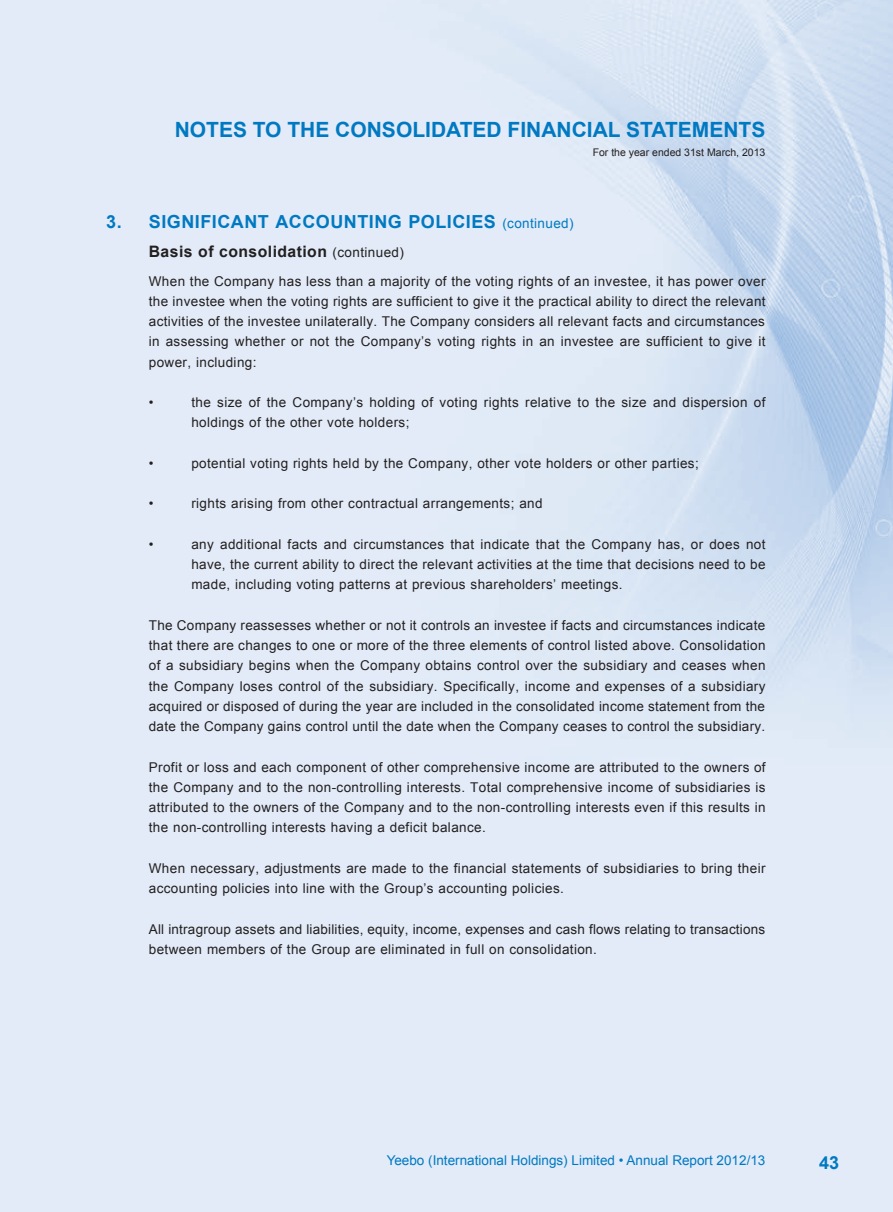
<style>
.page{position:relative;width:893px;height:1212px;background:#fff}
.page>*{position:absolute;margin:0;border:0;box-sizing:border-box;transform-origin:0 0}
.t1{font:700 21px "Arial";color:#0079c2}
.t2{font:700 18px "Arial";letter-spacing:.03em;color:#0079c2}
.t3{font:700 15.75px "Arial";letter-spacing:.03em;color:#231f20}
.t4{font:13.5px/20.2px "Arial";letter-spacing:.03em;color:#231f20;text-align:justify}
.t5{font:13.5px "Arial";color:#0079c2}
.t6{font:10.5px "Arial";color:#231f20}
.s1{font-weight:400;font-size:13.5px}
</style>
<div class="page">
<img style="left:0;top:0;width:893px;height:1212px">
<h1 class="t1" style="left:175px;top:116px;width:592px">NOTES TO THE CONSOLIDATED FINANCIAL STATEMENTS</h1>
<p class="t6" style="left:593px;top:145px;width:174px">For the year ended 31st March, 2013</p>
<h2 class="t2" style="left:106px;top:210px;width:469px">3. SIGNIFICANT ACCOUNTING POLICIES <span class="s1">(continued)</span></h2>
<p class="t3" style="left:149px;top:241px;width:257px">Basis of consolidation <span class="s1">(continued)</span></p>
<p class="t4" style="left:149px;top:271px;width:618px">When the Company has less than a majority of the voting rights of an investee, it has power over the investee when the voting rights are sufficient to give it the practical ability to direct the relevant activities of the investee unilaterally. The Company considers all relevant facts and circumstances in assessing whether or not the Company’s voting rights in an investee are sufficient to give it power, including:</p>
<p class="t4" style="left:149px;top:392px;width:6px">•</p>
<p class="t4" style="left:191px;top:392px;width:576px">the size of the Company’s holding of voting rights relative to the size and dispersion of holdings of the other vote holders;</p>
<p class="t4" style="left:149px;top:453px;width:6px">•</p>
<p class="t4" style="left:191px;top:453px;width:509px">potential voting rights held by the Company, other vote holders or other parties;</p>
<p class="t4" style="left:149px;top:494px;width:6px">•</p>
<p class="t4" style="left:191px;top:494px;width:353px">rights arising from other contractual arrangements; and</p>
<p class="t4" style="left:149px;top:534px;width:6px">•</p>
<p class="t4" style="left:191px;top:534px;width:576px">any additional facts and circumstances that indicate that the Company has, or does not have, the current ability to direct the relevant activities at the time that decisions need to be made, including voting patterns at previous shareholders’ meetings.</p>
<p class="t4" style="left:149px;top:615px;width:618px">The Company reassesses whether or not it controls an investee if facts and circumstances indicate that there are changes to one or more of the three elements of control listed above. Consolidation of a subsidiary begins when the Company obtains control over the subsidiary and ceases when the Company loses control of the subsidiary. Specifically, income and expenses of a subsidiary acquired or disposed of during the year are included in the consolidated income statement from the date the Company gains control until the date when the Company ceases to control the subsidiary.</p>
<p class="t4" style="left:149px;top:757px;width:618px">Profit or loss and each component of other comprehensive income are attributed to the owners of the Company and to the non-controlling interests. Total comprehensive income of subsidiaries is attributed to the owners of the Company and to the non-controlling interests even if this results in the non-controlling interests having a deficit balance.</p>
<p class="t4" style="left:149px;top:858px;width:618px">When necessary, adjustments are made to the financial statements of subsidiaries to bring their accounting policies into line with the Group’s accounting policies.</p>
<p class="t4" style="left:149px;top:919px;width:618px">All intragroup assets and liabilities, equity, income, expenses and cash flows relating to transactions between members of the Group are eliminated in full on consolidation.</p>
<p class="t5" style="left:387px;top:1152px;width:380px">Yeebo (International Holdings) Limited • Annual Report 2012/13</p>
<h2 class="t2" style="left:819px;top:1151px;width:22px">43</h2>
</div>
